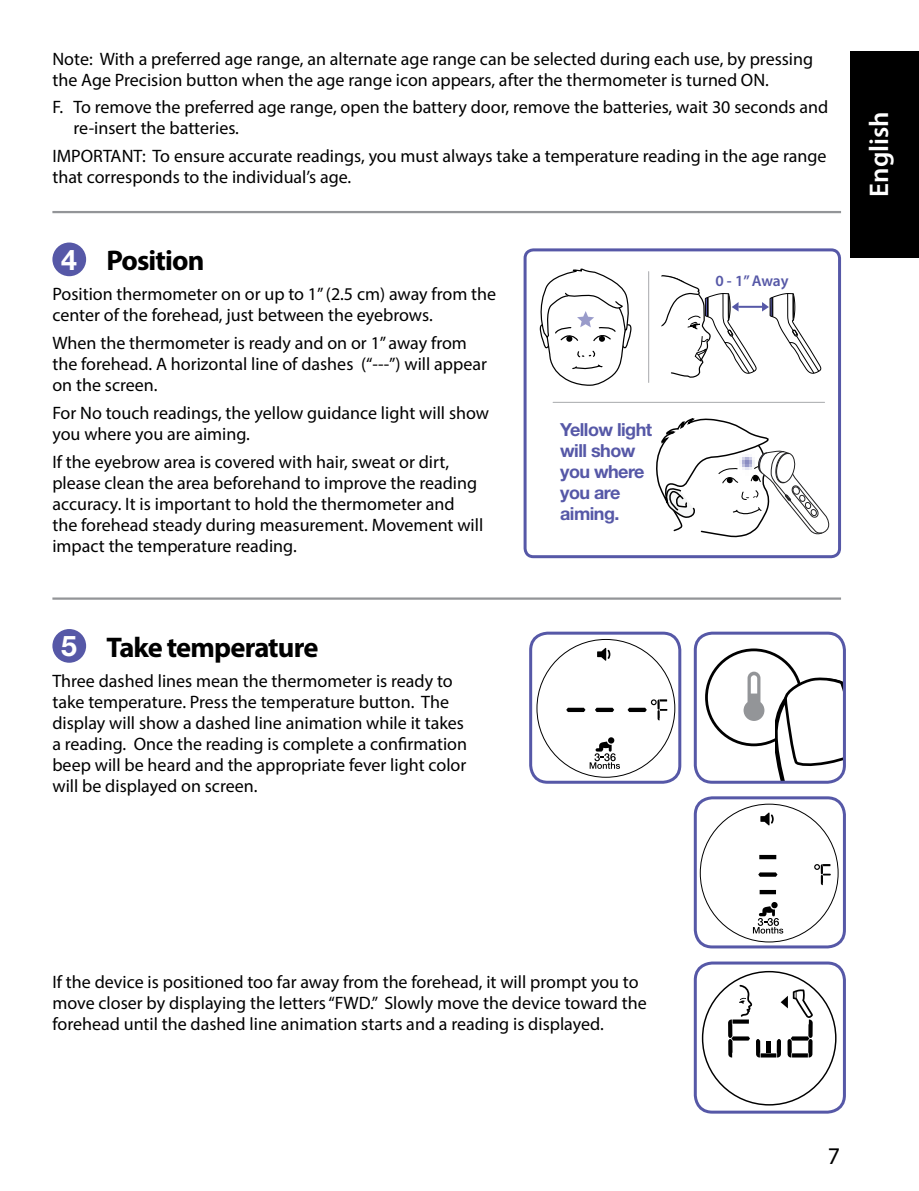
<style>
.page{position:relative;width:919px;height:1191px;background:#fff}
.page>*{position:absolute;margin:0;border:0;box-sizing:border-box;transform-origin:0 0}
.t1{font:700 28.5px "Myriad Pro";letter-spacing:-.03em;color:#000}
.t2{font:600 27px "Myriad Pro";color:#fff}
.t3{font:24px "Myriad Pro";color:#000}
.t4{font:18px/21px "Myriad Pro";color:#000}
.t5{font:700 18px/21px "Helvetica Neue LT";letter-spacing:-.03em;color:#5658a7}
.t6{font:600 15.6px "Myriad Pro";color:#5658a7}
.s1{font-family:"Helvetica Neue LT";color:#fff}
</style>
<div class="page">
<div style="left:850px;top:51px;width:68px;height:206px;background:#000"></div>
<hr style="left:52px;top:211px;width:789px;height:2px;background:#939598">
<hr style="left:52px;top:597px;width:789px;height:3px;background:#939598">
<div style="left:52px;top:242px;width:34px;height:34px;background:#5658a7;border-radius:50%"></div>
<div style="left:52px;top:629px;width:34px;height:34px;background:#5658a7;border-radius:50%"></div>
<svg style="left:539px;top:268px;width:93px;height:118px"></svg>
<hr style="left:648px;top:271px;width:1px;height:111px;background:#a7a9ac">
<hr style="left:553px;top:402px;width:271px;height:1px;background:#a7a9ac">
<hr style="left:739px;top:306px;width:22px;height:2px;background:#5658a7">
<svg style="left:762px;top:293px;width:59px;height:81px"></svg>
<svg style="left:661px;top:275px;width:95px;height:103px"></svg>
<svg style="left:656px;top:418px;width:174px;height:120px"></svg>
<div style="left:523px;top:248px;width:318px;height:310px;border:3px solid #5658a7;border-radius:8px"></div>
<svg style="left:536px;top:638px;width:139px;height:140px"></svg>
<div style="left:529px;top:631px;width:152px;height:152px;border:3px solid #5658a7;border-radius:17px"></div>
<svg style="left:743px;top:671px;width:21px;height:50px"></svg>
<div style="left:705px;top:648px;width:97px;height:98px;border:3px solid #000;border-radius:50%"></div>
<svg style="left:775px;top:674px;width:69px;height:108px"></svg>
<div style="left:693px;top:631px;width:152px;height:152px;border:3px solid #5658a7;border-radius:17px"></div>
<svg style="left:701px;top:970px;width:136px;height:136px"></svg>
<div style="left:693px;top:961px;width:152px;height:152px;border:3px solid #5658a7;border-radius:17px"></div>
<svg style="left:699px;top:803px;width:139px;height:139px"></svg>
<div style="left:693px;top:796px;width:152px;height:152px;border:3px solid #5658a7;border-radius:17px"></div>
<p class="t4" style="left:52px;top:49px;width:762px">Note: With a preferred age range, an alternate age range can be selected during each use, by pressing the Age Precision button when the age range icon appears, after the thermometer is turned ON .</p>
<p class="t4" style="left:73px;top:97px;width:756px;text-indent:-21px">F . To remove the preferred age range, open the battery door, remove the batteries, wait 30 seconds and re-insert the batteries .</p>
<p class="t4" style="left:52px;top:146px;width:775px">IMPORTANT: To ensure accurate readings, you must always take a temperature reading in the age range that corresponds to the individual’s age .</p>
<h1 class="t1" style="left:61px;top:246px;width:145px"><span class="s1">4</span> Position</h1>
<p class="t4" style="left:52px;top:284px;width:445px">Position thermometer on or up to 1” (2 .5 cm) away from the center of the forehead, just between the eyebrows .</p>
<p class="t4" style="left:52px;top:333px;width:436px">When the thermometer is ready and on or 1” away from the forehead . A horizontal line of dashes (“---”) will appear on the screen .</p>
<p class="t4" style="left:52px;top:403px;width:438px">For No touch readings, the yellow guidance light will show you where you are aiming .</p>
<p class="t4" style="left:52px;top:452px;width:432px">If the eyebrow area is covered with hair, sweat or dirt, please clean the area beforehand to improve the reading accuracy . It is important to hold the thermometer and the forehead steady during measurement . Movement will impact the temperature reading .</p>
<h1 class="t1" style="left:61px;top:632px;width:259px"><span class="s1">5</span> Take temperature</h1>
<p class="t4" style="left:52px;top:670px;width:416px">Three dashed lines mean the thermometer is ready to take temperature . Press the temperature button . The display will show a dashed line animation while it takes a reading . Once the reading is complete a confirmation beep will be heard and the appropriate fever light color will be displayed on screen .</p>
<p class="t5" style="left:560px;top:420px;width:93px">Yellow light will show you where you are aiming.</p>
<p class="t6" style="left:715px;top:275px;width:75px">0 - 1” Away</p>
<h2 class="t2" style="left:868px;top:197px;width:87px;rotate:-90deg">English</h2>
<p class="t4" style="left:52px;top:972px;width:596px">If the device is positioned too far away from the forehead, it will prompt you to move closer by displaying the letters “FWD .” Slowly move the device toward the forehead until the dashed line animation starts and a reading is displayed .</p>
<h3 class="t3" style="left:827px;top:1143px;width:14px">7</h3>
</div>
